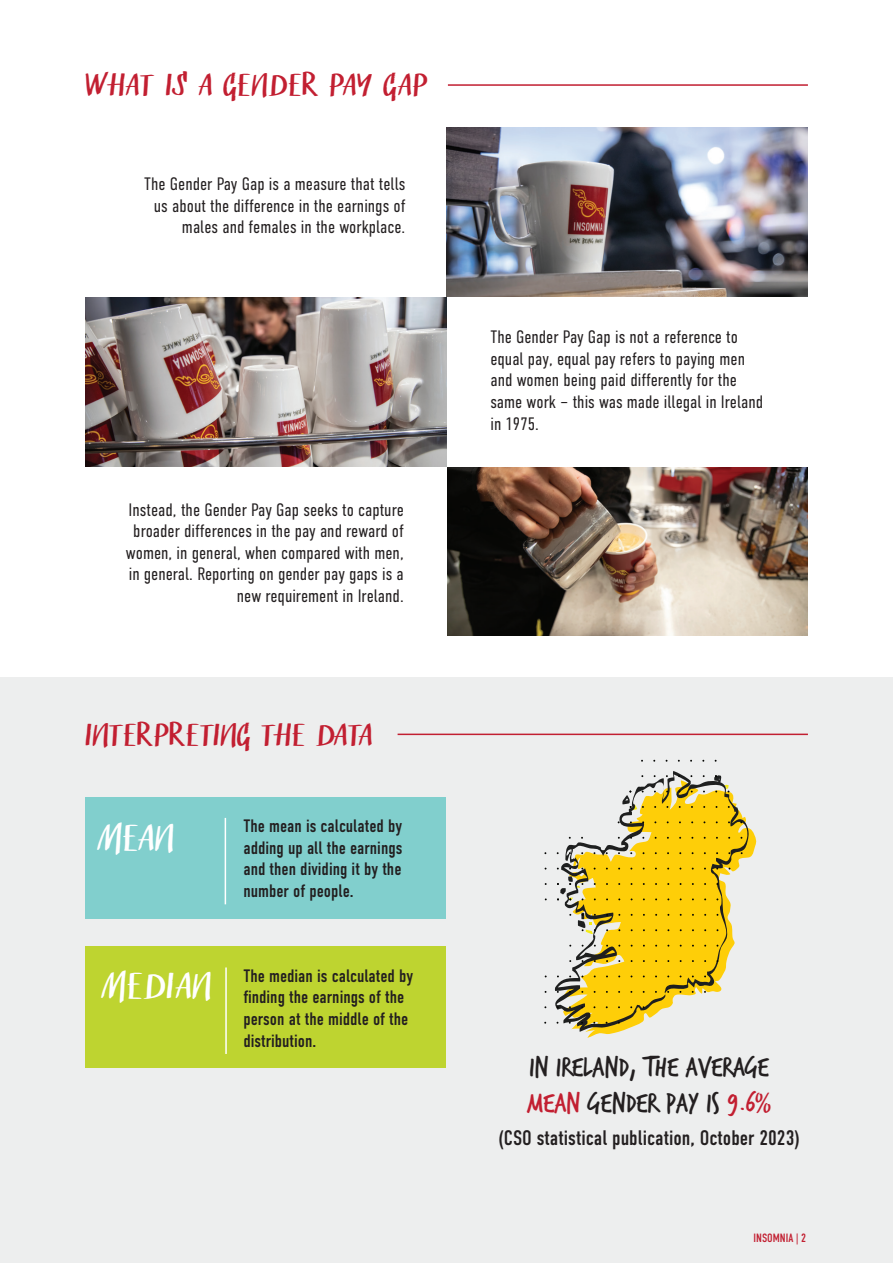
<style>
.page{position:relative;width:893px;height:1263px;background:#fff}
.page>*{position:absolute;margin:0;border:0;box-sizing:border-box;transform-origin:0 0}
.t1{font:39px "Finlek";color:#fff}
.t2{font:33px "Finlek";color:#c21f31}
.t3{font:30px "Trash Hand";color:#231f20}
.t4{font:21px "DIN Condensed";color:#231f20}
.t5{font:300 18px/21.6px "DIN Condensed";color:#231f20;text-align:right}
.t6{font:18px/21.6px "DIN Condensed";color:#231f20;text-align:justify}
.t7{font:12px "DIN Condensed";color:#c21f31}
.s1{color:#c21f31}
.s2{font-family:"Finlek";font-size:24px;color:#c21f31}
</style>
<div class="page">
<div style="left:0;top:677px;width:893px;height:586px;background:#edeeee"></div>
<div style="left:85px;top:797px;width:360px;height:121px;background:#81cfcd"></div>
<div style="left:85px;top:946px;width:360px;height:122px;background:#bed430"></div>
<svg style="left:587px;top:828px;width:170px;height:210px"></svg>
<svg style="left:555px;top:771px;width:194px;height:261px"></svg>
<img style="left:85px;top:298px;width:361px;height:168px">
<img style="left:446px;top:128px;width:362px;height:169px">
<img style="left:448px;top:467px;width:360px;height:169px">
<hr style="left:225px;top:818px;width:1px;height:86px;background:#fff">
<hr style="left:225px;top:967px;width:2px;height:87px;background:#fff">
<hr style="left:448px;top:84px;width:360px;height:2px;background:#c21f31">
<hr style="left:398px;top:734px;width:410px;height:1px;background:#c21f31">
<p class="t2" style="left:85px;top:65px;width:344px">WHAT IS A GENDER PAY GAP</p>
<p class="t5" style="left:144px;top:173px;width:263px">The Gender Pay Gap is a measure that tells us about the difference in the earnings of males and females in the workplace.</p>
<p class="t5" style="left:126px;top:499px;width:279px">Instead, the Gender Pay Gap seeks to capture broader differences in the pay and reward of women, in general, when compared with men, in general. Reporting on gender pay gaps is a new requirement in Ireland.</p>
<p class="t2" style="left:85px;top:716px;width:289px">INTERPRETING THE DATA</p>
<p class="t1" style="left:96px;top:815px;width:79px">MEAN</p>
<p class="t6" style="left:243px;top:815px;width:160px">The mean is calculated by adding up all the earnings and then dividing it by the number of people.</p>
<p class="t1" style="left:101px;top:963px;width:112px">MEDIAN</p>
<p class="t6" style="left:243px;top:965px;width:171px;text-align:left">The median is calculated by finding the earnings of the person at the middle of the distribution.</p>
<p class="t5" style="left:490px;top:326px;width:274px;text-align:left">The Gender Pay Gap is not a reference to equal pay, equal pay refers to paying men and women being paid differently for the same work – this was made illegal in Ireland in 1975.</p>
<p class="t3" style="left:529px;top:1052px;width:241px">IN IRELAND, THE AVERAGE</p>
<p class="t3" style="left:527px;top:1088px;width:246px"><span class="s1">MEAN</span> GENDER PAY IS <span class="s1">9.6</span><span class="s2">%</span></p>
<p class="t4" style="left:498px;top:1126px;width:303px">(CSO statistical publication, October 2023)</p>
<p class="t7" style="left:753px;top:1231px;width:54px">INSOMNIA | 2</p>
</div>
